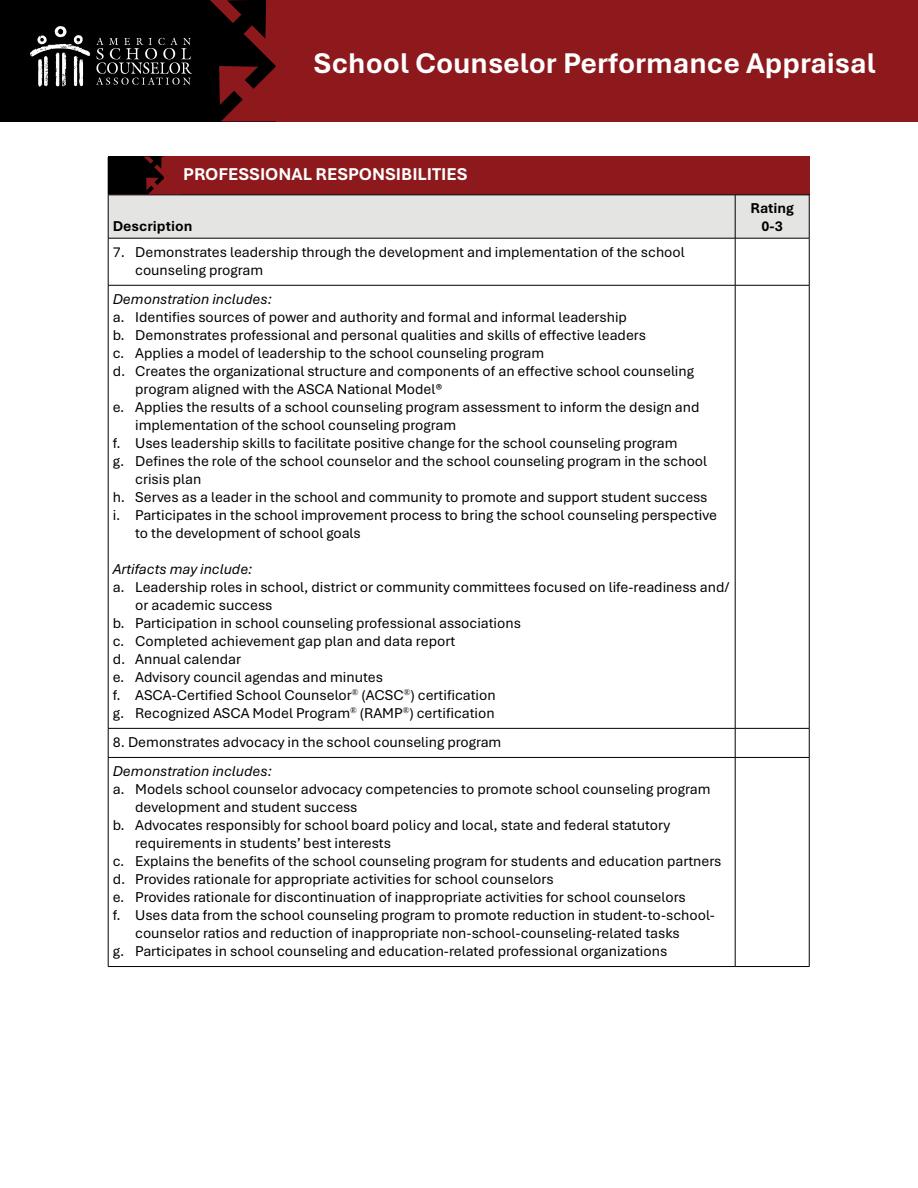
<style>
.page{position:relative;width:918px;height:1188px;background:#fff}
.page>*{position:absolute;margin:0;border:0;box-sizing:border-box;transform-origin:0 0}
.t1{font:700 30px "Aptos";color:#fff}
.t2{font:700 18px "Aptos";color:#fff}
.Hanging{font:15px/18px "Aptos";color:#000}
.t3{font:italic 15px "Aptos";color:#000}
.t4{font:700 15px "Aptos";color:#000}
</style>
<div class="page">
<div style="left:0;top:0;width:276px;height:122px;background:#000"></div>
<svg style="left:210px;top:0;width:66px;height:121px"></svg>
<div style="left:276px;top:0;width:642px;height:122px;background:#8d191c"></div>
<svg style="left:96px;top:38px;width:96px;height:47px"></svg>
<svg style="left:30px;top:26px;width:60px;height:61px"></svg>
<hr style="left:808px;top:157px;width:2px;height:38px;background:#000">
<hr style="left:108px;top:238px;width:627px;height:1px;background:#000">
<hr style="left:735px;top:238px;width:74px;height:1px;background:#000">
<hr style="left:108px;top:285px;width:627px;height:1px;background:#000">
<hr style="left:735px;top:285px;width:74px;height:1px;background:#000">
<hr style="left:108px;top:728px;width:627px;height:1px;background:#000">
<hr style="left:735px;top:728px;width:74px;height:1px;background:#000">
<hr style="left:108px;top:757px;width:627px;height:1px;background:#000">
<hr style="left:735px;top:757px;width:74px;height:1px;background:#000">
<hr style="left:108px;top:966px;width:627px;height:1px;background:#000">
<hr style="left:735px;top:966px;width:74px;height:1px;background:#000">
<hr style="left:108px;top:238px;width:1px;height:47px;background:#000">
<hr style="left:108px;top:285px;width:1px;height:443px;background:#000">
<svg style="left:108px;top:729px;width:1px;height:28px"></svg>
<hr style="left:108px;top:758px;width:1px;height:208px;background:#000">
<hr style="left:809px;top:195px;width:1px;height:43px;background:#000">
<hr style="left:735px;top:238px;width:1px;height:47px;background:#000">
<hr style="left:809px;top:238px;width:1px;height:47px;background:#000">
<hr style="left:735px;top:285px;width:1px;height:443px;background:#000">
<hr style="left:809px;top:285px;width:1px;height:443px;background:#000">
<svg style="left:735px;top:729px;width:1px;height:28px"></svg>
<svg style="left:809px;top:729px;width:1px;height:28px"></svg>
<hr style="left:735px;top:758px;width:1px;height:208px;background:#000">
<hr style="left:809px;top:758px;width:1px;height:208px;background:#000">
<svg style="left:108px;top:157px;width:701px;height:81px;background:#cfcecc"></svg>
<div style="left:165px;top:157px;width:645px;height:37px;background:#8d191c"></div>
<h1 class="t1" style="left:314px;top:43px;width:563px">School Counselor Performance Appraisal</h1>
<p class="t2" style="left:183px;top:162px;width:286px">PROFESSIONAL RESPONSIBILITIES</p>
<p class="t4" style="left:113px;top:216px;width:81px">Description</p>
<p class="Hanging" style="left:135px;top:242px;width:551px;text-indent:-22px">7. Demonstrates leadership through the development and implementation of the school counseling program</p>
<p class="t3" style="left:113px;top:289px;width:161px">Demonstration includes:</p>
<p class="Hanging" style="left:113px;top:307px;width:516px">a. Identifies sources of power and authority and formal and informal leadership</p>
<p class="Hanging" style="left:113px;top:325px;width:535px">b. Demonstrates professional and personal qualities and skills of effective leaders</p>
<p class="Hanging" style="left:113px;top:343px;width:433px">c. Applies a model of leadership to the school counseling program</p>
<p class="Hanging" style="left:135px;top:361px;width:560px;text-indent:-22px">d. Creates the organizational structure and components of an effective school counseling program aligned with the ASCA National Model®</p>
<p class="Hanging" style="left:135px;top:397px;width:566px;text-indent:-22px">e. Applies the results of a school counseling program assessment to inform the design and implementation of the school counseling program</p>
<p class="Hanging" style="left:113px;top:433px;width:566px">f. Uses leadership skills to facilitate positive change for the school counseling program</p>
<p class="Hanging" style="left:135px;top:451px;width:573px;text-indent:-22px">g. Defines the role of the school counselor and the school counseling program in the school crisis plan</p>
<p class="Hanging" style="left:113px;top:487px;width:596px">h. Serves as a leader in the school and community to promote and support student success</p>
<p class="Hanging" style="left:135px;top:505px;width:583px;text-indent:-22px">i. Participates in the school improvement process to bring the school counseling perspective to the development of school goals</p>
<p class="t3" style="left:113px;top:559px;width:141px">Artifacts may include:</p>
<p class="Hanging" style="left:135px;top:577px;width:596px;text-indent:-22px">a. Leadership roles in school, district or community committees focused on life-readiness and/ or academic success</p>
<p class="Hanging" style="left:113px;top:613px;width:410px">b. Participation in school counseling professional associations</p>
<p class="Hanging" style="left:113px;top:631px;width:344px">c. Completed achievement gap plan and data report</p>
<p class="Hanging" style="left:113px;top:649px;width:130px">d. Annual calendar</p>
<p class="Hanging" style="left:113px;top:667px;width:272px">e. Advisory council agendas and minutes</p>
<p class="Hanging" style="left:113px;top:685px;width:385px">f. ASCA-Certified School Counselor<sup>®</sup> (ACSC<sup>®</sup>) certification</p>
<p class="Hanging" style="left:113px;top:703px;width:384px">g. Recognized ASCA Model Program<sup>®</sup> (RAMP<sup>®</sup>) certification</p>
<p class="Hanging" style="left:113px;top:732px;width:390px">8. Demonstrates advocacy in the school counseling program</p>
<p class="t3" style="left:113px;top:761px;width:161px">Demonstration includes:</p>
<p class="Hanging" style="left:135px;top:780px;width:577px;text-indent:-22px">a. Models school counselor advocacy competencies to promote school counseling program development and student success</p>
<p class="Hanging" style="left:135px;top:816px;width:537px;text-indent:-22px">b. Advocates responsibly for school board policy and local, state and federal statutory requirements in students’ best interests</p>
<p class="Hanging" style="left:113px;top:852px;width:610px">c. Explains the benefits of the school counseling program for students and education partners</p>
<p class="Hanging" style="left:113px;top:870px;width:443px">d. Provides rationale for appropriate activities for school counselors</p>
<p class="Hanging" style="left:113px;top:888px;width:575px">e. Provides rationale for discontinuation of inappropriate activities for school counselors</p>
<p class="Hanging" style="left:135px;top:906px;width:581px;text-indent:-22px">f. Uses data from the school counseling program to promote reduction in student-to-school&shy;counselor ratios and reduction of inappropriate non-school-counseling-related tasks</p>
<p class="Hanging" style="left:113px;top:942px;width:556px">g. Participates in school counseling and education-related professional organizations</p>
<p class="t4" style="left:750px;top:198px;width:45px">Rating</p>
<p class="t4" style="left:762px;top:216px;width:23px">0-3</p>
</div>
